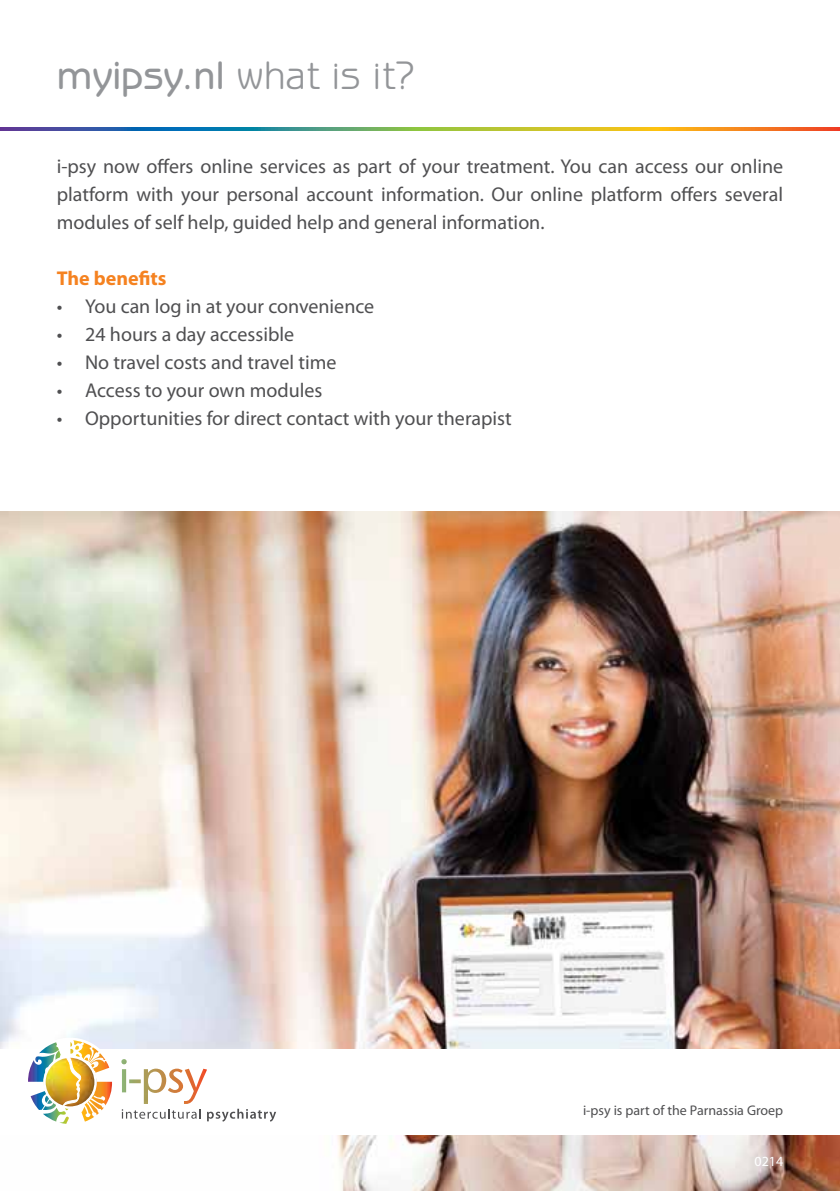
<style>
.page{position:relative;width:840px;height:1191px;background:#fff}
.page>*{position:absolute;margin:0;border:0;box-sizing:border-box;transform-origin:0 0}
.t1{font:500 40px "Benguiat Gothic";color:#939598}
.t2{font:20px/28px "Myriad Pro";color:#4f4f51;text-align:justify}
.t3{font:700 20px "Myriad Pro";color:#f58220}
.t4{font:14px "Myriad Pro";color:#4f4f51}
.t5{font:14px "Myriad Pro";color:#fff}
.s1{font-weight:400}
</style>
<div class="page">
<img style="left:0;top:512px;width:839px;height:679px">
<svg style="left:0;top:128px;width:839px;height:2px;background:#89915d"></svg>
<div style="left:0;top:1049px;width:839px;height:85px;background:#fff"></div>
<svg style="left:122px;top:1109px;width:78px;height:9px"></svg>
<svg style="left:207px;top:1108px;width:69px;height:13px"></svg>
<svg style="left:26px;top:1037px;width:88px;height:89px"></svg>
<img style="left:39px;top:1040px;width:53px;height:28px">
<img style="left:44px;top:1056px;width:52px;height:51px">
<svg style="left:62px;top:1055px;width:19px;height:53px"></svg>
<div style="left:43px;top:1055px;width:54px;height:54px;border:2px solid #fff;border-radius:50%"></div>
<img style="left:121px;top:1059px;width:86px;height:45px">
<h1 class="t1" style="left:57px;top:52px;width:359px">myipsy.nl <span class="s1">what is it?</span></h1>
<p class="t2" style="left:57px;top:152px;width:727px">i-psy now offers online services as part of your treatment. You can access our online platform with your personal account information. Our online platform offers several modules of self help, guided help and general information.</p>
<p class="t3" style="left:57px;top:265px;width:111px">The benefits</p>
<p class="t2" style="left:57px;top:292px;width:319px">• You can log in at your convenience</p>
<p class="t2" style="left:57px;top:320px;width:239px">• 24 hours a day accessible</p>
<p class="t2" style="left:57px;top:348px;width:281px">• No travel costs and travel time</p>
<p class="t2" style="left:57px;top:376px;width:267px">• Access to your own modules</p>
<p class="t2" style="left:57px;top:404px;width:456px">• Opportunities for direct contact with your therapist</p>
<p class="t4" style="left:582px;top:1101px;width:202px">i-psy is part of the Parnassia Groep</p>
<p class="t5" style="left:754px;top:1152px;width:30px">0214</p>
</div>
